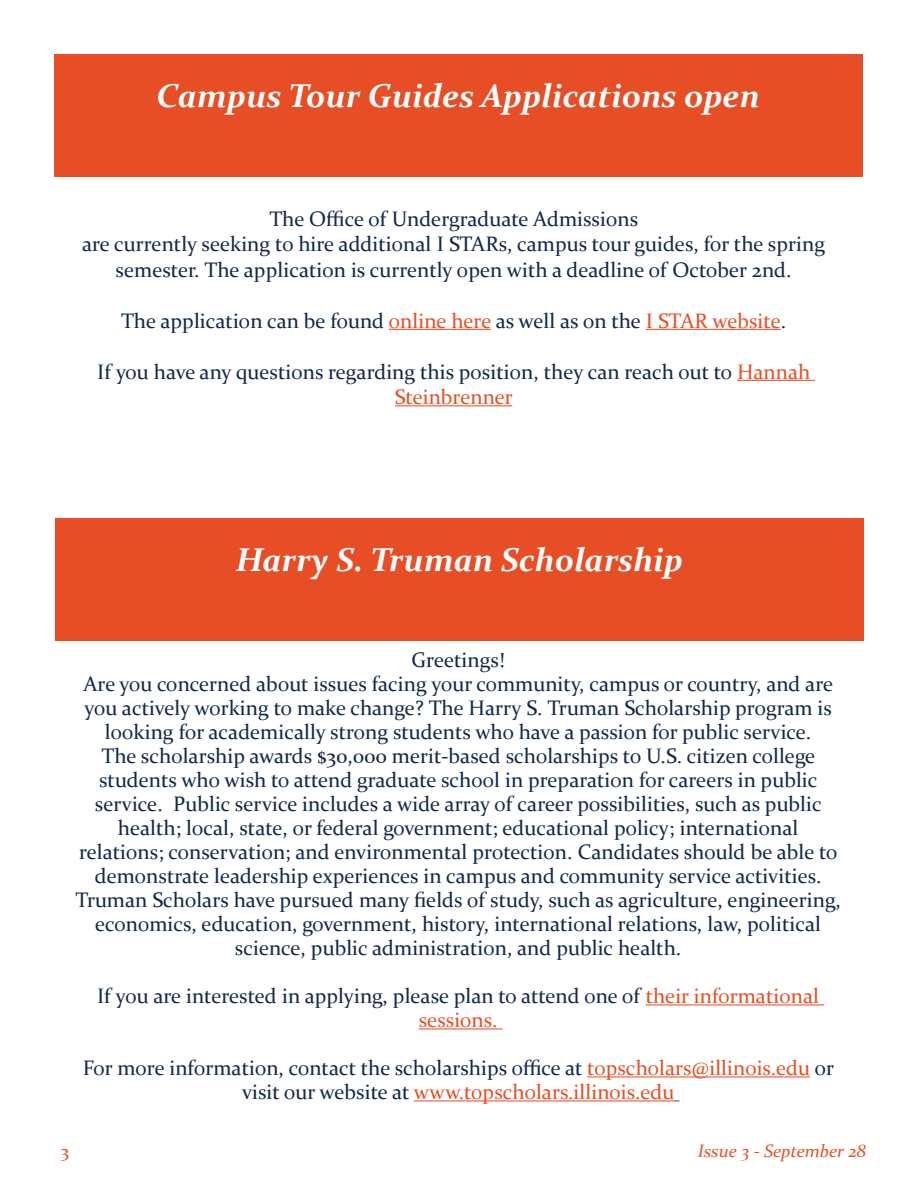
<style>
.page{position:relative;width:918px;height:1188px;background:#fff}
.page>*{position:absolute;margin:0;border:0;box-sizing:border-box;transform-origin:0 0}
.t1{font:italic 700 33px "Constantia";color:#fff}
.t2{font:21px/24px "Constantia";color:#11294b;text-align:center}
.t3{font:italic 18px "Constantia";color:#e75025}
.t4{font:18px "Constantia";color:#e75025}
.s1{color:#e75025}
</style>
<div class="page">
<hr style="left:389px;top:329px;width:102px;height:1px;background:#e75025">
<hr style="left:646px;top:329px;width:135px;height:1px;background:#e75025">
<hr style="left:737px;top:380px;width:78px;height:1px;background:#e75025">
<hr style="left:395px;top:405px;width:117px;height:1px;background:#e75025">
<div style="left:54px;top:54px;width:808px;height:123px;background:#e74e25"></div>
<div style="left:55px;top:518px;width:809px;height:123px;background:#e74e25"></div>
<hr style="left:646px;top:1004px;width:178px;height:1px;background:#e75025">
<hr style="left:419px;top:1028px;width:84px;height:1px;background:#e75025">
<hr style="left:587px;top:1076px;width:223px;height:1px;background:#e75025">
<hr style="left:414px;top:1100px;width:260px;height:1px;background:#e75025">
<h1 class="t1" style="left:157px;top:72px;width:605px">Campus Tour Guides Applications open</h1>
<p class="t2" style="left:82px;top:205px;width:745px;line-height:25.5px">The Office of Undergraduate Admissions<br>are currently seeking to hire additional I STARs, campus tour guides, for the spring semester. The application is currently open with a deadline of October 2nd.</p>
<p class="t2" style="left:121px;top:308px;width:667px">The application can be found <span class="s1">online here</span> as well as on the <span class="s1">I STAR website</span>.</p>
<p class="t2" style="left:97px;top:358px;width:715px;line-height:25.5px">If you have any questions regarding this position, they can reach out to <span class="s1">Hannah<br>Steinbrenner</span></p>
<h1 class="t1" style="left:236px;top:537px;width:449px">Harry S. Truman Scholarship</h1>
<p class="t2" style="left:75px;top:647px;width:767px">Greetings!<br>Are you concerned about issues facing your community, campus or country, and are you actively working to make change? The Harry S. Truman Scholarship program is looking for academically strong students who have a passion for public service.<br>The scholarship awards $30,000 merit-based scholarships to U.S. citizen college students who wish to attend graduate school in preparation for careers in public service. Public service includes a wide array of career possibilities, such as public health; local, state, or federal government; educational policy; international relations; conservation; and environmental protection. Candidates should be able to demonstrate leadership experiences in campus and community service activities.<br>Truman Scholars have pursued many fields of study, such as agriculture, engineering, economics, education, government, history, international relations, law, political science, public administration, and public health.</p>
<p class="t2" style="left:97px;top:983px;width:723px">If you are interested in applying, please plan to attend one of <span class="s1">their informational sessions.</span></p>
<p class="t2" style="left:83px;top:1055px;width:753px">For more information, contact the scholarships office at <span class="s1">topscholars@illinois.edu</span> or visit our website at <span class="s1">www.topscholars.illinois.edu</span></p>
<p class="t4" style="left:61px;top:1138px;width:10px">3</p>
<p class="t3" style="left:698px;top:1138px;width:170px">Issue 3 - September 28</p>
</div>
